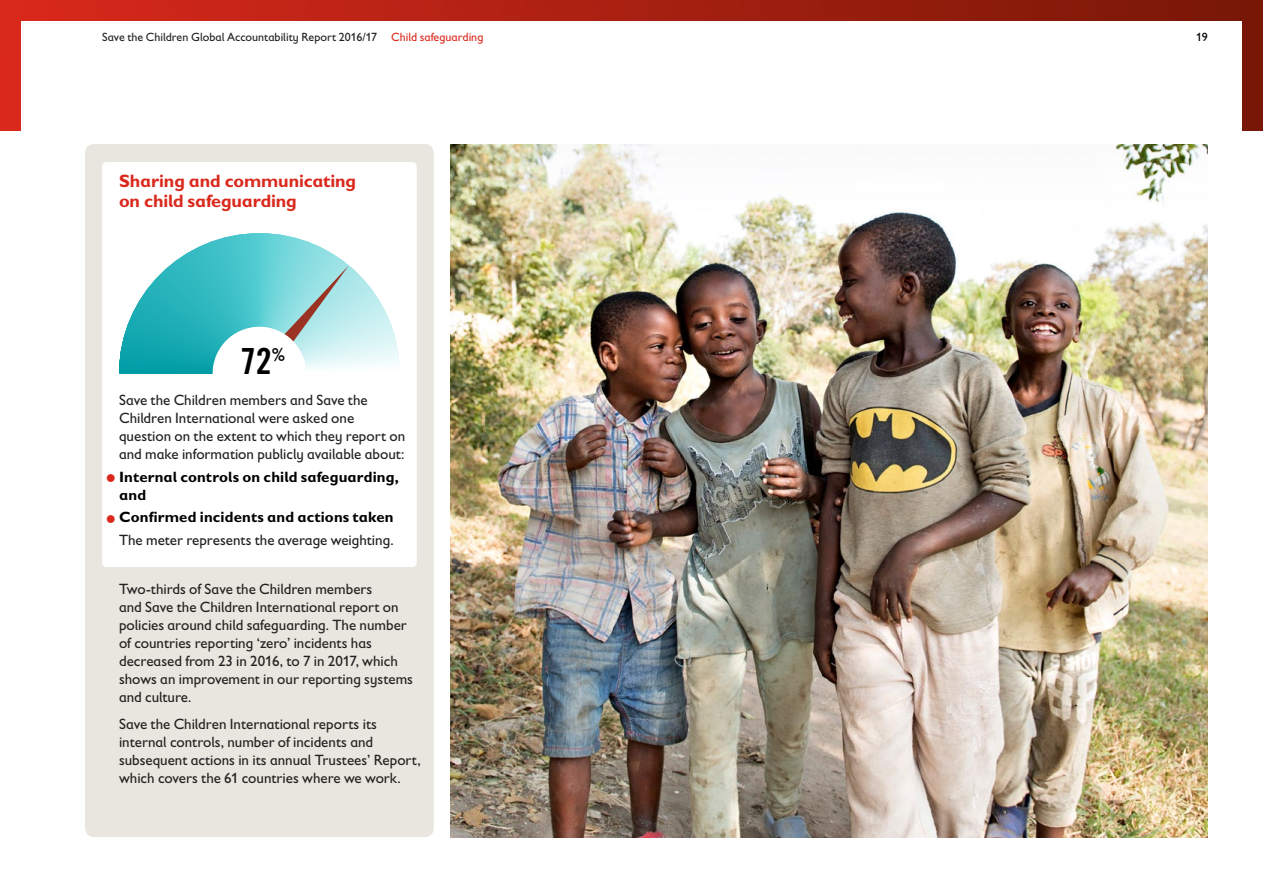
<style>
.page{position:relative;width:1263px;height:893px;background:#fff}
.page>*{position:absolute;margin:0;border:0;box-sizing:border-box;transform-origin:0 0}
.t1{font:36px "Trade Gothic LT Pro Bd Cn 20";color:#000}
.t2{font:700 18px/20.2px "Gill Sans Infant Std";letter-spacing:-.01em;color:#da291c}
.t3{font:15px/18px "Gill Sans Infant Std";color:#222121}
.t4{font:700 15px/18px "Gill Sans Infant Std";letter-spacing:.01em;color:#000}
.t5{font:12px "Gill Sans Infant Std";color:#222121}
.t6{font:12px "Gill Sans Infant Std";color:#000}
.s1{color:#da291c}
</style>
<div class="page">
<div style="left:0;top:0;width:1263px;height:130px;background:linear-gradient(to right,#d9291c,#771706)"></div>
<div style="left:21px;top:21px;width:1221px;height:851px;background:#fff"></div>
<img style="left:451px;top:144px;width:757px;height:693px">
<div style="left:85px;top:144px;width:349px;height:693px;background:#e8e6de;border-radius:9px"></div>
<div style="left:102px;top:162px;width:315px;height:405px;background:#fff;border-radius:4px"></div>
<svg style="left:119px;top:233px;width:281px;height:141px"></svg>
<p class="t5" style="left:102px;top:30px;width:383px">Save the Children Global Accountability Report 2016/17 <span class="s1">Child safeguarding</span></p>
<p class="t6" style="left:1196px;top:30px;width:13px">19</p>
<p class="t2" style="left:119px;top:170px;width:239px">Sharing and communicating on child safeguarding</p>
<h1 class="t1" style="left:240px;top:339px;width:47px">72<sup>%</sup></h1>
<p class="t3" style="left:119px;top:391px;width:288px">Save the Children members and Save the Children International were asked one question on the extent to which they report on and make information publicly available about:</p>
<p class="t4" style="left:119px;top:467px;width:281px">Internal controls on child safeguarding, and</p>
<p class="t4" style="left:119px;top:508px;width:276px">Confirmed incidents and actions taken</p>
<p class="t3" style="left:119px;top:530px;width:276px">The meter represents the average weighting.</p>
<p class="t3" style="left:119px;top:580px;width:295px">Two-thirds of Save the Children members<br>and Save the Children International report on policies around child safeguarding. The number of countries reporting ‘zero’ incidents has decreased from 23 in 2016, to 7 in 2017, which shows an improvement in our reporting systems and culture.</p>
<p class="t3" style="left:119px;top:715px;width:303px">Save the Children International reports its internal controls, number of incidents and subsequent actions in its annual Trustees’ Report, which covers the 61 countries where we work.</p>
</div>
